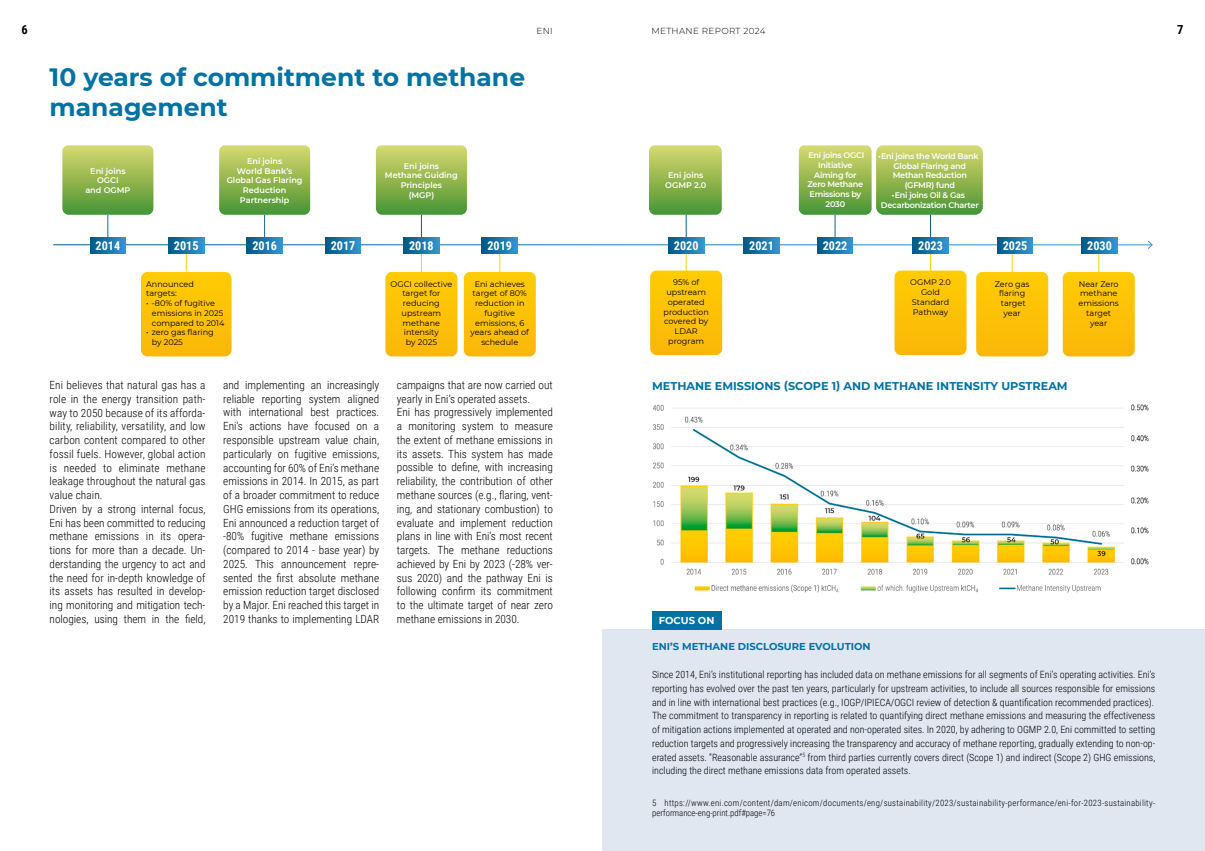
<style>
.page{position:relative;width:1205px;height:851px;background:#fff}
.page>*{position:absolute;margin:0;border:0;box-sizing:border-box;transform-origin:0 0}
.t1{font:700 25px/30px "Montserrat";color:#0072a3}
.t2{font:700 12.5px "Roboto Condensed";color:#000}
.t3{font:700 12.12px "Roboto Condensed";color:#fff}
.t4{font:300 11.25px/13.8px "Roboto Condensed";color:#000}
.t5{font:700 11.25px "Montserrat";color:#0072a3}
.t6{font:300 10px/13.8px "Roboto Condensed";color:#000}
.t7{font:700 10px "Montserrat";color:#0072a3}
.t8{font:700 10px "Montserrat";color:#fff}
.t9{font:300 8.75px/10px "Roboto Condensed";letter-spacing:.03em;color:#000}
.t10{font:300 8.75px "Montserrat";letter-spacing:.04em;color:#000}
.t11{font:8.12px/9.8px "Montserrat";color:#000;text-align:center}
.t12{font:600 8.12px/9.8px "Montserrat";letter-spacing:-.03em;color:#fff;text-align:center}
.t13{font:600 8.12px/9.8px "Montserrat";color:#fff;text-align:center}
</style>
<div class="page">
<svg style="left:649px;top:145px;width:73px;height:70px;background:#92b753"></svg>
<svg style="left:141px;top:250px;width:91px;height:106px"></svg>
<svg style="left:464px;top:253px;width:72px;height:103px"></svg>
<svg style="left:385px;top:253px;width:72px;height:103px"></svg>
<svg style="left:894px;top:251px;width:72px;height:104px"></svg>
<svg style="left:650px;top:253px;width:72px;height:102px"></svg>
<svg style="left:976px;top:253px;width:72px;height:103px"></svg>
<svg style="left:1063px;top:252px;width:72px;height:104px"></svg>
<svg style="left:1148px;top:241px;width:5px;height:8px"></svg>
<div style="left:90px;top:237px;width:36px;height:16px;background:linear-gradient(to right,#005885,#3393cc)"></div>
<div style="left:168px;top:237px;width:36px;height:16px;background:linear-gradient(to right,#005884,#3393cb)"></div>
<svg style="left:247px;top:237px;width:35px;height:16px"></svg>
<div style="left:325px;top:237px;width:36px;height:16px;background:linear-gradient(to right,#005884,#3393cc)"></div>
<div style="left:403px;top:237px;width:36px;height:16px;background:linear-gradient(to right,#005883,#3292cb)"></div>
<div style="left:668px;top:237px;width:36px;height:16px;background:linear-gradient(to right,#005884,#3293cc)"></div>
<svg style="left:744px;top:237px;width:35px;height:16px"></svg>
<div style="left:817px;top:237px;width:36px;height:16px;background:linear-gradient(to right,#005884,#3393cc)"></div>
<div style="left:912px;top:237px;width:36px;height:16px;background:linear-gradient(to right,#005783,#3292cb)"></div>
<div style="left:997px;top:237px;width:36px;height:16px;background:linear-gradient(to right,#005884,#3393cc)"></div>
<div style="left:1081px;top:237px;width:36px;height:16px;background:linear-gradient(to right,#005783,#3292cb)"></div>
<div style="left:482px;top:237px;width:36px;height:16px;background:linear-gradient(to right,#005885,#3393cd)"></div>
<svg style="left:62px;top:145px;width:91px;height:70px;background:#92b753"></svg>
<svg style="left:219px;top:145px;width:91px;height:70px;background:#92b752"></svg>
<svg style="left:799px;top:145px;width:184px;height:70px;background:#95b957"></svg>
<svg style="left:376px;top:145px;width:91px;height:70px;background:#92b752"></svg>
<div style="left:602px;top:629px;width:603px;height:221px;background:#e0e7f1"></div>
<div style="left:652px;top:611px;width:69px;height:18px;background:#0072a3"></div>
<img style="left:652px;top:404px;width:497px;height:189px">
<p class="t2" style="left:22px;top:21px;width:8px">6</p>
<p class="t10" style="left:536px;top:25px;width:18px">ENI</p>
<p class="t10" style="left:651px;top:25px;width:116px">METHANE REPORT 2024</p>
<p class="t2" style="left:1177px;top:21px;width:8px">7</p>
<h1 class="t1" style="left:50px;top:61px;width:477px">10 years of commitment to methane management</h1>
<p class="t12" style="left:807px;top:150px;width:58px">Eni joins OGCI<br>Initiative<br>Aiming for<br>Zero Methane<br>Emissions by<br>2030</p>
<p class="t13" style="left:85px;top:165px;width:47px">Eni joins<br>OGCI<br>and OGMP</p>
<p class="t13" style="left:227px;top:156px;width:77px">Eni joins<br>World Bank’s<br>Global Gas Flaring<br>Reduction<br>Partnership</p>
<p class="t12" style="left:878px;top:151px;width:102px">•Eni joins the World Bank<br>Global Flaring and<br>Methan Reduction (GFMR) fund</p>
<p class="t13" style="left:385px;top:160px;width:74px">Eni joins<br>Methane Guiding<br>Principles<br>(MGP)</p>
<p class="t13" style="left:665px;top:170px;width:43px">Eni joins<br>OGMP 2.0</p>
<p class="t12" style="left:881px;top:190px;width:99px">•Eni joins Oil &amp; Gas<br>Decarbonization Charter</p>
<p class="t3" style="left:96px;top:237px;width:26px">2014</p>
<p class="t3" style="left:174px;top:237px;width:26px">2015</p>
<p class="t3" style="left:252px;top:237px;width:26px">2016</p>
<p class="t3" style="left:331px;top:237px;width:26px">2017</p>
<p class="t3" style="left:409px;top:237px;width:26px">2018</p>
<p class="t3" style="left:487px;top:237px;width:26px">2019</p>
<p class="t3" style="left:674px;top:237px;width:26px">2020</p>
<p class="t3" style="left:749px;top:237px;width:26px">2021</p>
<p class="t3" style="left:823px;top:237px;width:26px">2022</p>
<p class="t3" style="left:918px;top:237px;width:26px">2023</p>
<p class="t3" style="left:1003px;top:237px;width:26px">2025</p>
<p class="t3" style="left:1087px;top:237px;width:26px">2030</p>
<p class="t11" style="left:146px;top:278px;width:49px;text-align:left">Announced targets:</p>
<p class="t11" style="left:152px;top:298px;width:74px;text-align:left;text-indent:-6px">• -80% of fugitive emissions in 2025 compared to 2014</p>
<p class="t11" style="left:152px;top:327px;width:63px;text-align:left;text-indent:-6px">• zero gas flaring by 2025</p>
<p class="t11" style="left:391px;top:278px;width:63px">OGCI collective target for reducing upstream methane intensity<br>by 2025</p>
<p class="t11" style="left:470px;top:278px;width:60px">Eni achieves target of 80% reduction in fugitive emissions, 6 years ahead of schedule</p>
<p class="t4" style="left:50px;top:377px;width:157px">Eni believes that natural gas has a role in the energy transition path&shy;way to 2050 because of its afforda&shy;bility, reliability, versatility, and low carbon content compared to other fossil fuels. However, global action is needed to eliminate methane leakage throughout the natural gas value chain.<br>Driven by a strong internal focus, Eni has been committed to reducing methane emissions in its opera&shy;tions for more than a decade. Un&shy;derstanding the urgency to act and the need for in-depth knowledge of its assets has resulted in develop&shy;ing monitoring and mitigation tech&shy;nologies, using them in the field,</p>
<p class="t4" style="left:223px;top:377px;width:157px;text-align:justify">and implementing an increasingly reliable reporting system aligned with international best practices.<br>Eni’s actions have focused on a responsible upstream value chain, particularly on fugitive emissions, accounting for 60% of Eni’s methane emissions in 2014. In 2015, as part of a broader commitment to reduce GHG emissions from its operations, Eni announced a reduction target of -80% fugitive methane emissions (compared to 2014 - base year) by 2025. This announcement repre&shy;sented the first absolute methane emission reduction target disclosed by a Major. Eni reached this target in 2019 thanks to implementing LDAR</p>
<p class="t4" style="left:397px;top:377px;width:157px">campaigns that are now carried out yearly in Eni’s operated assets.<br>Eni has progressively implemented a monitoring system to measure the extent of methane emissions in its assets. This system has made possible to define, with increasing reliability, the contribution of other methane sources (e.g., flaring, vent&shy;ing, and stationary combustion) to evaluate and implement reduction plans in line with Eni’s most recent targets. The methane reductions achieved by Eni by 2023 (-28% ver&shy;sus 2020) and the pathway Eni is following confirm its commitment to the ultimate target of near zero methane emissions in 2030.</p>
<p class="t11" style="left:663px;top:277px;width:47px">95% of upstream operated production covered by<br>LDAR program</p>
<p class="t11" style="left:995px;top:278px;width:36px">Zero gas flaring target year</p>
<p class="t11" style="left:1078px;top:278px;width:42px">Near Zero methane emissions target year</p>
<p class="t11" style="left:910px;top:277px;width:42px">OGMP 2.0<br>Gold<br>Standard<br>Pathway</p>
<p class="t5" style="left:652px;top:377px;width:417px">METHANE EMISSIONS (SCOPE 1) AND METHANE INTENSITY UPSTREAM</p>
<p class="t8" style="left:659px;top:613px;width:57px">FOCUS ON</p>
<p class="t7" style="left:652px;top:639px;width:220px">ENI’S METHANE DISCLOSURE EVOLUTION</p>
<p class="t6" style="left:652px;top:667px;width:505px">Since 2014, Eni’s institutional reporting has included data on methane emissions for all segments of Eni’s operating activities. Eni’s reporting has evolved over the past ten years, particularly for upstream activities, to include all sources responsible for emissions and in line with international best practices (e.g., IOGP/IPIECA/OGCI review of detection &amp; quantification recommended practices).<br>The commitment to transparency in reporting is related to quantifying direct methane emissions and measuring the effectiveness of mitigation actions implemented at operated and non-operated sites. In 2020, by adhering to OGMP 2.0, Eni committed to setting reduction targets and progressively increasing the transparency and accuracy of methane reporting, gradually extending to non-op&shy;erated assets. “Reasonable assurance”<sup>5</sup> from third parties currently covers direct (Scope 1) and indirect (Scope 2) GHG emissions, including the direct methane emissions data from operated assets.</p>
<p class="t9" style="left:652px;top:797px;width:505px">5 https://www.eni.com/content/dam/enicom/documents/eng/sustainability/2023/sustainability-performance/eni-for-2023-sustainability&shy;performance-eng-print.pdf#page=76</p>
</div>
